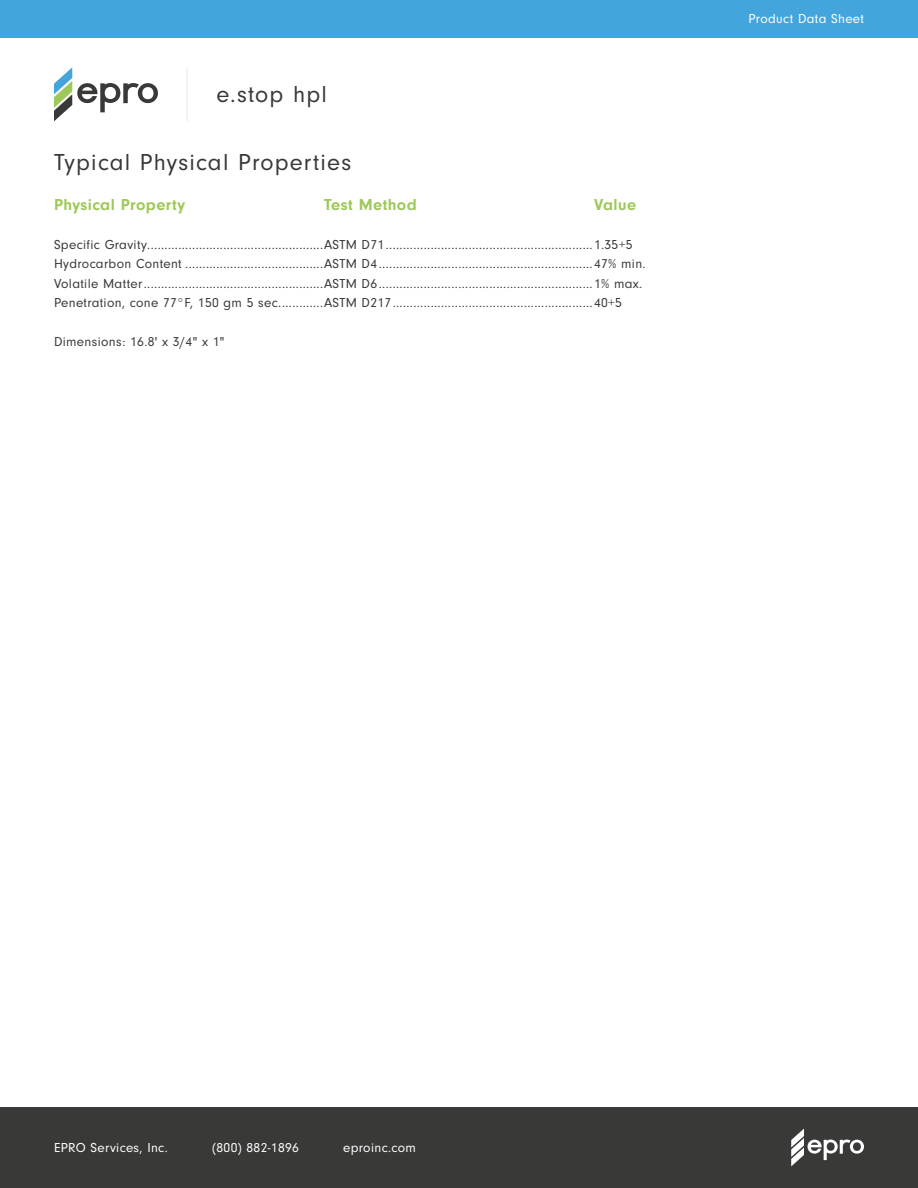
<style>
.page{position:relative;width:918px;height:1188px;background:#fff}
.page>*{position:absolute;margin:0;border:0;box-sizing:border-box;transform-origin:0 0}
.t1{font:24px "Neuzeit Gro";letter-spacing:.05em;color:#393938}
.t2{font:700 16.5px "Neuzeit Gro";letter-spacing:.025em;color:#9ec859}
.t3{font:13.5px/19.5px "Neuzeit Gro";letter-spacing:.025em;color:#393938}
.t4{font:13.5px "Neuzeit Gro";letter-spacing:.025em;color:#fff}
</style>
<div class="page">
<div style="left:0;top:0;width:918px;height:38px;background:#44a5dc"></div>
<svg style="left:54px;top:67px;width:104px;height:54px"></svg>
<div style="left:0;top:1107px;width:918px;height:81px;background:#393938"></div>
<hr style="left:186px;top:67px;width:2px;height:54px;background:#eff0f0">
<svg style="left:791px;top:1129px;width:73px;height:37px"></svg>
<h1 class="t1" style="left:216px;top:82px;width:112px">e.stop hpl</h1>
<h1 class="t1" style="left:54px;top:149px;width:299px">Typical Physical Properties</h1>
<p class="t2" style="left:54px;top:195px;width:133px">Physical Property</p>
<p class="t2" style="left:324px;top:195px;width:94px">Test Method</p>
<p class="t2" style="left:594px;top:195px;width:44px">Value</p>
<p class="t3" style="left:54px;top:235px;width:593px">Specific Gravity...................................................ASTM D71............................................................1.35+5<br>Hydrocarbon Content ........................................ASTM D4..............................................................47% min.<br>Volatile Matter....................................................ASTM D6..............................................................1% max.<br>Penetration, cone 77°F, 150 gm 5 sec.............ASTM D217..........................................................40+5</p>
<p class="t3" style="left:54px;top:332px;width:172px">Dimensions: 16.8' x 3/4" x 1"</p>
<p class="t4" style="left:748px;top:11px;width:117px">Product Data Sheet</p>
<p class="t4" style="left:54px;top:1140px;width:115px">EPRO Services, Inc.</p>
<p class="t4" style="left:212px;top:1140px;width:88px">(800) 882-1896</p>
<p class="t4" style="left:343px;top:1140px;width:74px">eproinc.com</p>
</div>
